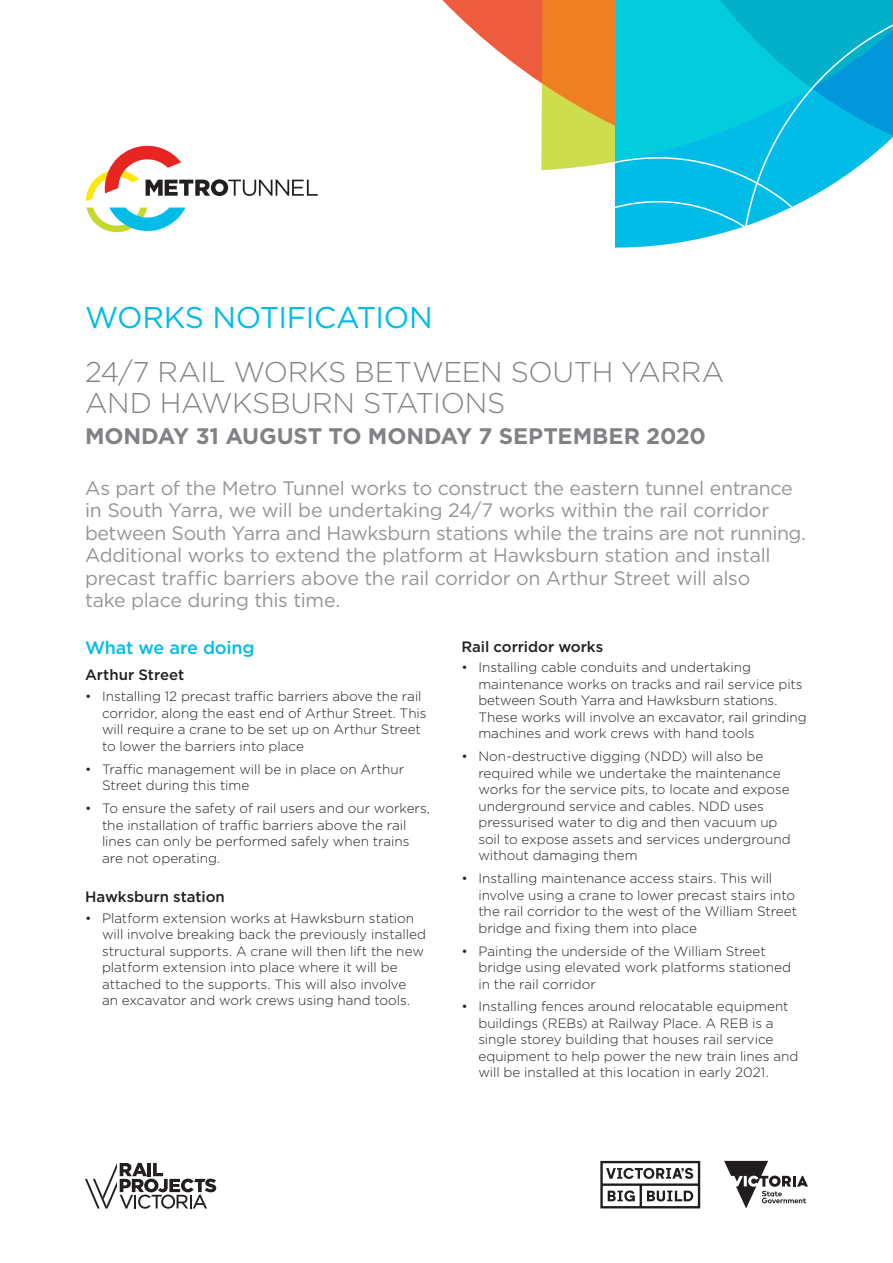
<style>
.page{position:relative;width:893px;height:1263px;background:#fff}
.page>*{position:absolute;margin:0;border:0;box-sizing:border-box;transform-origin:0 0}
.t1{font:30px "Gotham";letter-spacing:-.015em;color:#02bce8}
.H2__Grey{font:300 28.5px/31.5px "Gotham";letter-spacing:-.015em;color:#808285}
.DATE{font:700 22.5px "Gotham";letter-spacing:-.005em;color:#808285}
.INTRO{font:19.5px/22.5px "Gotham";letter-spacing:-.015em;color:#939598}
.t2{font:500 18px "Gotham";letter-spacing:-.01em;color:#02bce8}
.t3{font:500 15px "Gotham";color:#231f20}
.t4{font:300 13.5px/16.5px "Gotham";color:#231f20}
</style>
<div class="page">
<svg style="left:86px;top:145px;width:232px;height:56px"></svg>
<svg style="left:87px;top:207px;width:98px;height:26px"></svg>
<svg style="left:442px;top:0;width:99px;height:83px"></svg>
<svg style="left:541px;top:0;width:166px;height:144px;background:#69b48e"></svg>
<svg style="left:541px;top:144px;width:166px;height:104px"></svg>
<svg style="left:707px;top:0;width:186px;height:237px"></svg>
<svg style="left:85px;top:1163px;width:131px;height:46px"></svg>
<svg style="left:600px;top:1161px;width:100px;height:47px"></svg>
<svg style="left:724px;top:1161px;width:84px;height:47px"></svg>
<h1 class="t1" style="left:85px;top:298px;width:349px">WORKS NOTIFICATION</h1>
<p class="H2__Grey" style="left:85px;top:355px;width:641px">24/7 RAIL WORKS BETWEEN SOUTH YARRA<br>AND HAWKSBURN STATIONS</p>
<p class="DATE" style="left:85px;top:421px;width:622px">MONDAY 31 AUGUST TO MONDAY 7 SEPTEMBER 2020</p>
<p class="INTRO" style="left:85px;top:476px;width:722px">As part of the Metro Tunnel works to construct the eastern tunnel entrance in South Yarra, we will be undertaking 24/7 works within the rail corridor between South Yarra and Hawksburn stations while the trains are not running.<br>Additional works to extend the platform at Hawksburn station and install precast traffic barriers above the rail corridor on Arthur Street will also<br>take place during this time.</p>
<h3 class="t2" style="left:85px;top:636px;width:171px">What we are doing</h3>
<h3 class="t3" style="left:85px;top:665px;width:101px">Arthur Street</h3>
<p class="t4" style="left:102px;top:688px;width:326px;text-indent:-17px">• Installing 12 precast traffic barriers above the rail corridor, along the east end of Arthur Street. This will require a crane to be set up on Arthur Street to lower the barriers into place</p>
<p class="t4" style="left:102px;top:760px;width:304px;text-indent:-17px">• Traffic management will be in place on Arthur<br>Street during this time</p>
<p class="t4" style="left:102px;top:800px;width:329px;text-indent:-17px">• To ensure the safety of rail users and our workers, the installation of traffic barriers above the rail lines can only be performed safely when trains are not operating.</p>
<h3 class="t3" style="left:85px;top:887px;width:141px">Hawksburn station</h3>
<p class="t4" style="left:102px;top:909px;width:325px;text-indent:-17px">• Platform extension works at Hawksburn station will involve breaking back the previously installed structural supports. A crane will then lift the new platform extension into place where it will be attached to the supports. This will also involve<br>an excavator and work crews using hand tools.</p>
<h3 class="t3" style="left:461px;top:636px;width:143px">Rail corridor works</h3>
<p class="t4" style="left:478px;top:659px;width:330px;text-indent:-17px">• Installing cable conduits and undertaking maintenance works on tracks and rail service pits between South Yarra and Hawksburn stations.<br>These works will involve an excavator, rail grinding machines and work crews with hand tools</p>
<p class="t4" style="left:478px;top:748px;width:314px;text-indent:-17px">• Non-destructive digging (NDD) will also be required while we undertake the maintenance works for the service pits, to locate and expose underground service and cables. NDD uses pressurised water to dig and then vacuum up soil to expose assets and services underground without damaging them</p>
<p class="t4" style="left:478px;top:870px;width:320px;text-indent:-17px">• Installing maintenance access stairs. This will involve using a crane to lower precast stairs into the rail corridor to the west of the William Street bridge and fixing them into place</p>
<p class="t4" style="left:478px;top:942px;width:314px;text-indent:-17px">• Painting the underside of the William Street bridge using elevated work platforms stationed in the rail corridor</p>
<p class="t4" style="left:478px;top:998px;width:322px;text-indent:-17px">• Installing fences around relocatable equipment buildings (REBs) at Railway Place. A REB is a single storey building that houses rail service equipment to help power the new train lines and will be installed at this location in early 2021.</p>
</div>
